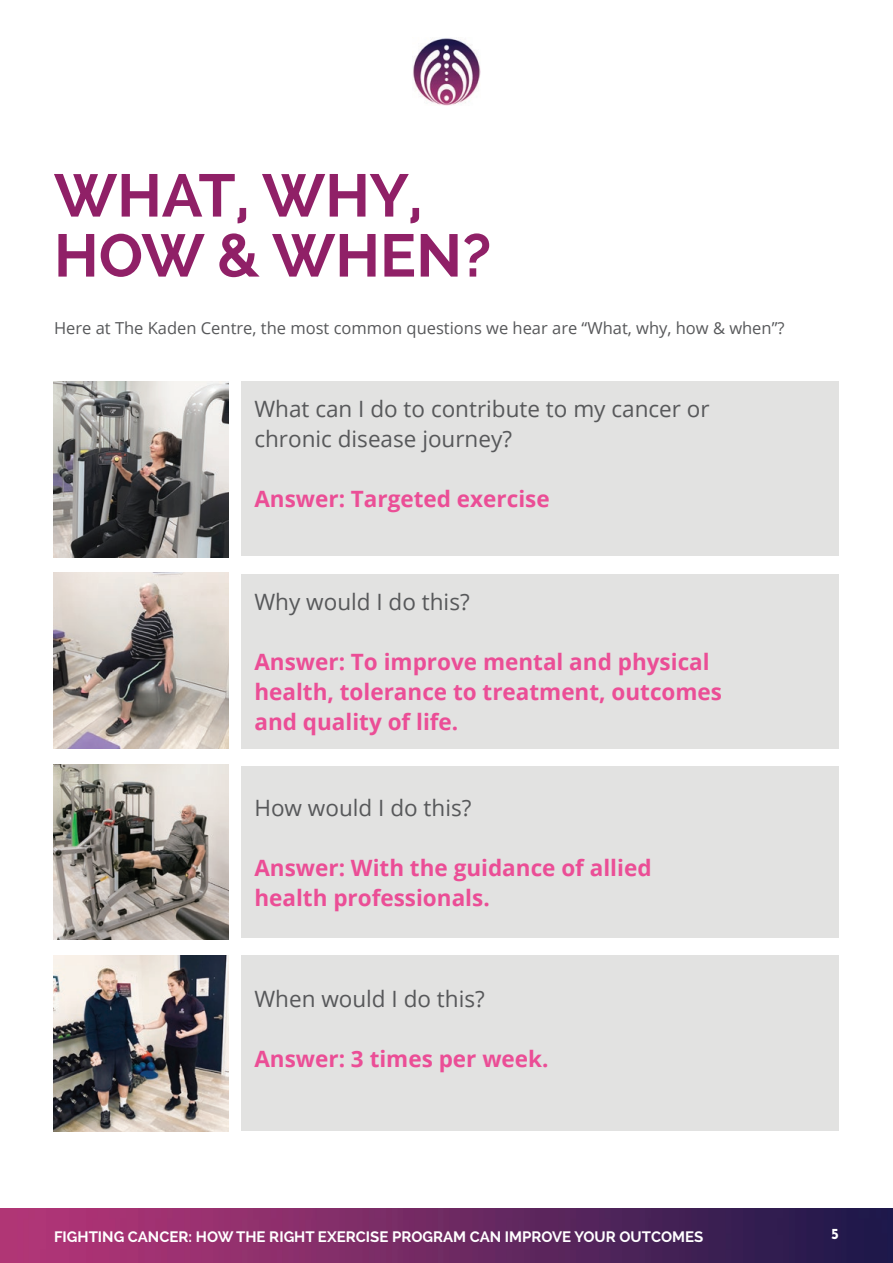
<style>
.page{position:relative;width:893px;height:1263px;background:#fff}
.page>*{position:absolute;margin:0;border:0;box-sizing:border-box;transform-origin:0 0}
.t1{font:700 60px/60px "Raleway";letter-spacing:-.015em;color:#902067}
.t2{font:700 22.5px/30px "Open Sans";color:#eb4e96}
.t3{font:22.5px/30px "Open Sans";color:#57585a}
.t4{font:16.5px "Open Sans";color:#57585a}
.t5{font:700 15px "Raleway";color:#fff}
.t6{font:700 15px "Josefin Sans";color:#fff}
</style>
<div class="page">
<img style="left:0;top:1209px;width:893px;height:54px">
<img style="left:413px;top:38px;width:67px;height:68px">
<div style="left:242px;top:381px;width:597px;height:175px;background:#e2e2e1"></div>
<div style="left:242px;top:574px;width:597px;height:174px;background:#e2e2e1"></div>
<div style="left:242px;top:766px;width:597px;height:172px;background:#e2e2e1"></div>
<div style="left:242px;top:955px;width:597px;height:176px;background:#e2e2e1"></div>
<img style="left:53px;top:381px;width:176px;height:176px">
<img style="left:53px;top:573px;width:176px;height:175px">
<img style="left:53px;top:764px;width:176px;height:176px">
<img style="left:53px;top:955px;width:176px;height:176px">
<h1 class="t1" style="left:54px;top:166px;width:439px">WHAT, WHY,<br>HOW &amp; WH EN?</h1>
<p class="t4" style="left:54px;top:316px;width:732px">Here at The Kaden Centre, the most common questions we hear are “What, why, how &amp; when”?</p>
<p class="t3" style="left:254px;top:393px;width:457px">What can I do to contribute to my cancer or chronic disease journey?</p>
<p class="t2" style="left:254px;top:483px;width:297px">Answer: Targeted exercise</p>
<p class="t3" style="left:254px;top:586px;width:217px">Why would I do this?</p>
<p class="t2" style="left:254px;top:646px;width:469px">Answer: To improve mental and physical health, tolerance to treatment, outcomes and quality of life.</p>
<p class="t3" style="left:254px;top:792px;width:218px">How would I do this?</p>
<p class="t2" style="left:254px;top:852px;width:399px">Answer: With the guidance of allied health professionals.</p>
<p class="t3" style="left:254px;top:983px;width:232px">When would I do this?</p>
<p class="t2" style="left:254px;top:1043px;width:296px">Answer: 3 times per week.</p>
<p class="t5" style="left:54px;top:1228px;width:651px">FIGHTING CANCER: HOW THE RIGHT EXERCISE PROGRAM CAN IMPROVE YOUR OUTCOMES</p>
<p class="t6" style="left:831px;top:1221px;width:9px">5</p>
</div>
